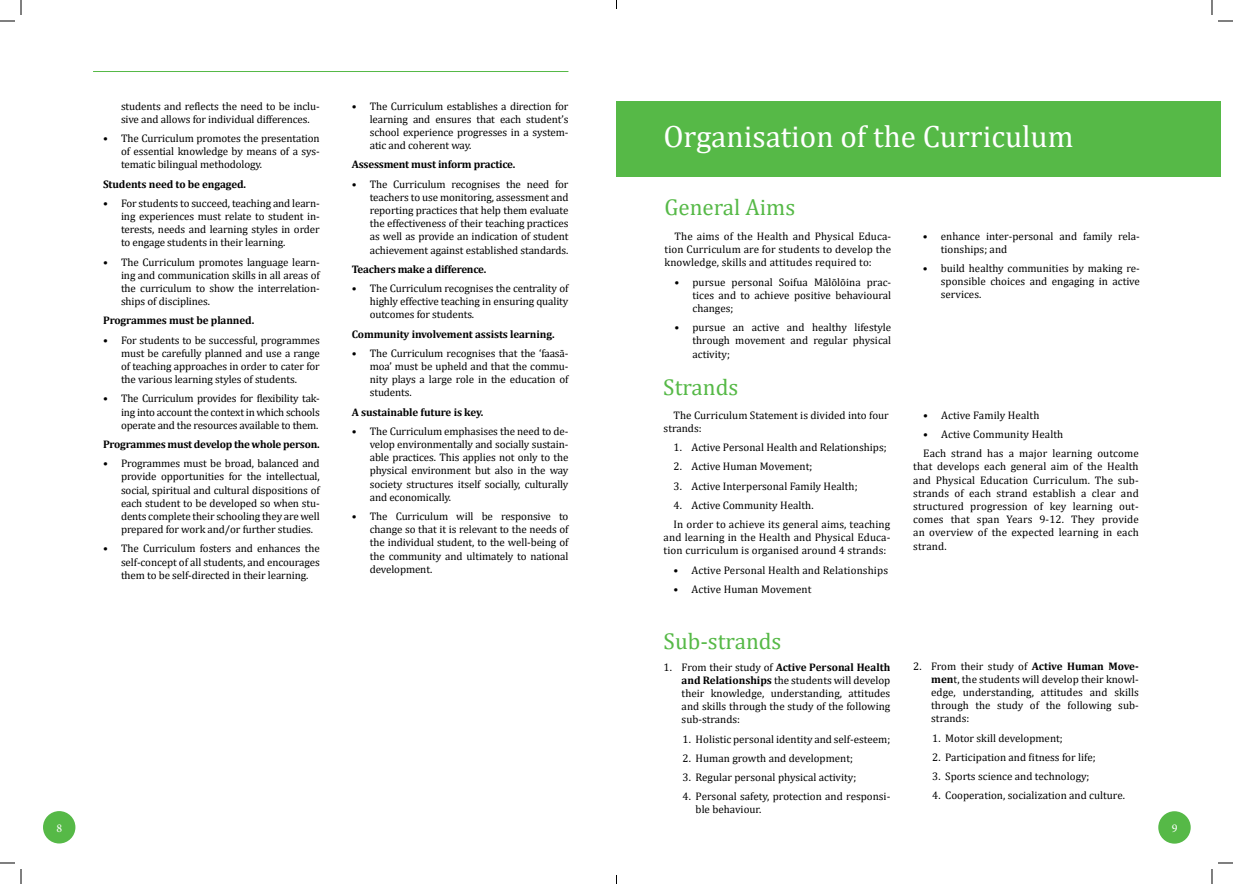
<style>
.page{position:relative;width:1233px;height:884px;background:#fff}
.page>*{position:absolute;margin:0;border:0;box-sizing:border-box;transform-origin:0 0}
.HEADING_1{font:31px "Cambria";color:#fff}
.HEADING_2{font:23px "Cambria";color:#56b947}
.t1{font:12px "Minion Pro";color:#fff}
.Body{font:11px/13.2px "Cambria";letter-spacing:-.005em;color:#000;text-align:justify}
.Body-2{font:700 11px "Cambria";letter-spacing:-.02em;color:#000}
.s1{font-weight:700}
</style>
<div class="page">
<hr style="left:93px;top:71px;width:475px;height:1px;background:#56b947">
<div style="left:1158px;top:811px;width:32px;height:33px;background:#56b947;border-radius:50%"></div>
<div style="left:43px;top:811px;width:32px;height:32px;background:#56b947;border-radius:50%"></div>
<div style="left:616px;top:101px;width:604px;height:75px;background:#56b947"></div>
<svg style="left:1218px;top:20px;width:15px;height:2px"></svg>
<svg style="left:1218px;top:862px;width:15px;height:2px"></svg>
<svg style="left:0;top:0;width:22px;height:22px"></svg>
<svg style="left:0;top:862px;width:22px;height:22px"></svg>
<svg style="left:1211px;top:0;width:1px;height:15px"></svg>
<svg style="left:1211px;top:869px;width:1px;height:15px"></svg>
<p class="Body" style="left:121px;top:99px;width:200px">students and reflects the need to be inclu&shy;sive and allows for individual differences.</p>
<p class="Body" style="left:121px;top:132px;width:200px;text-indent:-18px">• The Curriculum promotes the presentation of essential knowledge by means of a sys&shy;tematic bilingual methodology.</p>
<p class="Body-2" style="left:103px;top:176px;width:145px">Students need to be engaged.</p>
<p class="Body" style="left:121px;top:196px;width:200px;text-indent:-18px">• For students to succeed, teaching and learn&shy;ing experiences must relate to student in&shy;terests, needs and learning styles in order to engage students in their learning.</p>
<p class="Body" style="left:121px;top:255px;width:200px;text-indent:-18px">• The Curriculum promotes language learn&shy;ing and communication skills in all areas of the curriculum to show the interrelation&shy;ships of disciplines.</p>
<p class="Body-2" style="left:103px;top:313px;width:153px">Programmes must be planned.</p>
<p class="Body" style="left:121px;top:333px;width:200px;text-indent:-18px">• For students to be successful, programmes must be carefully planned and use a range of teaching approaches in order to cater for the various learning styles of students.</p>
<p class="Body" style="left:121px;top:392px;width:200px;text-indent:-18px">• The Curriculum provides for flexibility tak&shy;ing into account the context in which schools operate and the resources available to them.</p>
<p class="Body-2" style="left:103px;top:436px;width:218px">Programmes must develop the whole person.</p>
<p class="Body" style="left:121px;top:457px;width:200px;text-indent:-18px">• Programmes must be broad, balanced and provide opportunities for the intellectual, social, spiritual and cultural dispositions of each student to be developed so when stu&shy;dents complete their schooling they are well prepared for work and/or further studies.</p>
<p class="Body" style="left:121px;top:542px;width:200px;text-indent:-18px">• The Curriculum fosters and enhances the self-concept of all students, and encourages them to be self-directed in their learning.</p>
<p class="Body" style="left:370px;top:99px;width:200px;text-indent:-18px">• The Curriculum establishes a direction for learning and ensures that each student’s school experience progresses in a system&shy;atic and coherent way.</p>
<p class="Body-2" style="left:352px;top:157px;width:165px">Assessment must inform practice.</p>
<p class="Body" style="left:370px;top:177px;width:200px;text-indent:-18px">• The Curriculum recognises the need for teachers to use monitoring, assessment and reporting practices that help them evaluate the effectiveness of their teaching practices as well as provide an indication of student achievement against established standards.</p>
<p class="Body-2" style="left:352px;top:261px;width:136px">Teachers make a difference.</p>
<p class="Body" style="left:370px;top:282px;width:200px;text-indent:-18px">• The Curriculum recognises the centrality of highly effective teaching in ensuring quality outcomes for students.</p>
<p class="Body-2" style="left:352px;top:326px;width:204px">Community involvement assists learning.</p>
<p class="Body" style="left:370px;top:346px;width:200px;text-indent:-18px">• The Curriculum recognises that the ‘faasā&shy;moa’ must be upheld and that the commu&shy;nity plays a large role in the education of students.</p>
<p class="Body-2" style="left:352px;top:404px;width:133px">A sustainable future is key.</p>
<p class="Body" style="left:370px;top:424px;width:200px;text-indent:-18px">• The Curriculum emphasises the need to de&shy;velop environmentally and socially sustain&shy;able practices. This applies not only to the physical environment but also in the way society structures itself socially, culturally and economically.</p>
<p class="Body" style="left:370px;top:510px;width:200px;text-indent:-18px">• The Curriculum will be responsive to change so that it is relevant to the needs of the individual student, to the well-being of the community and ultimately to national development.</p>
<p class="HEADING_1" style="left:663px;top:118px;width:412px">Organisation of the Curriculum</p>
<p class="HEADING_2" style="left:664px;top:193px;width:132px">General Aims</p>
<p class="Body" style="left:664px;top:229px;width:228px;text-indent:10px">The aims of the Health and Physical Educa&shy;tion Curriculum are for students to develop the knowledge, skills and attitudes required to:</p>
<p class="Body" style="left:692px;top:275px;width:200px;text-indent:-18px">• pursue personal Soifua Mālōlōina prac&shy;tices and to achieve positive behavioural changes;</p>
<p class="Body" style="left:692px;top:321px;width:200px;text-indent:-18px">• pursue an active and healthy lifestyle through movement and regular physical activity;</p>
<p class="HEADING_2" style="left:663px;top:374px;width:77px">Strands</p>
<p class="Body" style="left:663px;top:408px;width:227px;text-indent:10px">The Curriculum Statement is divided into four strands:</p>
<p class="Body" style="left:673px;top:441px;width:214px">1. Active Personal Health and Relationships;</p>
<p class="Body" style="left:673px;top:460px;width:140px">2. Active Human Movement;</p>
<p class="Body" style="left:673px;top:479px;width:185px">3. Active Interpersonal Family Health;</p>
<p class="Body" style="left:673px;top:498px;width:141px">4. Active Community Health.</p>
<p class="Body" style="left:663px;top:518px;width:228px;text-indent:10px">In order to achieve its general aims, teaching and learning in the Health and Physical Educa&shy;tion curriculum is organised around 4 strands:</p>
<p class="Body" style="left:673px;top:563px;width:216px">• Active Personal Health and Relationships</p>
<p class="Body" style="left:673px;top:582px;width:139px">• Active Human Movement</p>
<p class="HEADING_2" style="left:663px;top:628px;width:119px">Sub-strands</p>
<p class="Body" style="left:681px;top:660px;width:210px;text-indent:-18px">1. From their study of <span class="s1">Active Personal Health and Relationships</span> the students will develop their knowledge, understanding, attitudes and skills through the study of the following sub-strands:</p>
<p class="Body" style="left:682px;top:732px;width:209px">1. Holistic personal identity and self-esteem;</p>
<p class="Body" style="left:682px;top:751px;width:172px">2. Human growth and development;</p>
<p class="Body" style="left:682px;top:771px;width:175px">3. Regular personal physical activity;</p>
<p class="Body" style="left:695px;top:790px;width:196px;text-indent:-13px">4. Personal safety, protection and responsi&shy;ble behaviour.</p>
<p class="Body" style="left:941px;top:229px;width:201px;text-indent:-18px">• enhance inter-personal and family rela&shy;tionships; and</p>
<p class="Body" style="left:941px;top:262px;width:201px;text-indent:-18px">• build healthy communities by making re&shy;sponsible choices and engaging in active services.</p>
<p class="Body" style="left:923px;top:408px;width:118px">• Active Family Health</p>
<p class="Body" style="left:923px;top:428px;width:142px">• Active Community Health</p>
<p class="Body" style="left:913px;top:447px;width:227px;text-indent:10px">Each strand has a major learning outcome that develops each general aim of the Health and Physical Education Curriculum. The sub&shy;strands of each strand establish a clear and structured progression of key learning out&shy;comes that span Years 9-12. They provide an overview of the expected learning in each strand.</p>
<p class="Body" style="left:931px;top:659px;width:209px;text-indent:-18px">2. From their study of <span class="s1">Active Human Move&shy;men</span>t, the students will develop their knowl&shy;edge, understanding, attitudes and skills through the study of the following sub&shy;strands:</p>
<p class="Body" style="left:932px;top:731px;width:132px">1. Motor skill development;</p>
<p class="Body" style="left:932px;top:750px;width:165px">2. Participation and fitness for life;</p>
<p class="Body" style="left:932px;top:769px;width:159px">3. Sports science and technology;</p>
<p class="Body" style="left:932px;top:789px;width:194px">4. Cooperation, socialization and culture.</p>
<p class="t1" style="left:56px;top:820px;width:7px">8</p>
<p class="t1" style="left:1171px;top:820px;width:7px">9</p>
</div>
